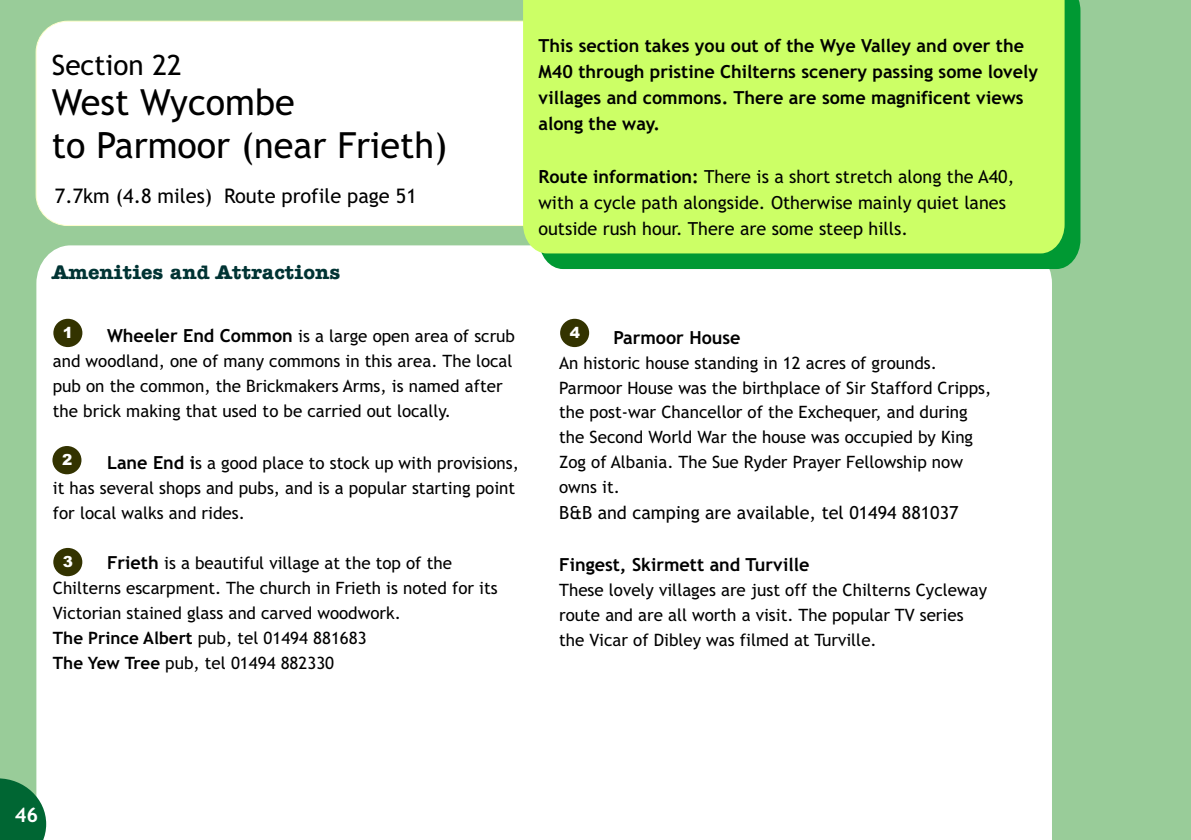
<style>
.page{position:relative;width:1191px;height:840px;background:#fff}
.page>*{position:absolute;margin:0;border:0;box-sizing:border-box;transform-origin:0 0}
.t1{font:36px "Trebuchet MS";color:#000}
.t2{font:28px "Trebuchet MS";color:#000}
.t3{font:20px "Trebuchet MS";color:#000}
.t4{font:700 20px "Amer Typewriter IT Cby BT";color:#033}
.t5{font:700 20px "Trebuchet MS";color:#fff}
.t6{font:700 18px/26.2px "Trebuchet MS";color:#000}
.t7{font:18px/26.2px "Trebuchet MS";color:#000}
.t8{font:17px/24.8px "Trebuchet MS";color:#000}
.t9{font:italic 900 15.4px "Arial";color:#fff}
.s1{font-weight:700;font-size:18px}
.s2{font-weight:700}
</style>
<div class="page">
<div style="left:0;top:0;width:1191px;height:839px;background:#9c9"></div>
<div style="left:36px;top:245px;width:1016px;height:594px;background:#fff"></div>
<div style="left:36px;top:21px;width:858px;height:204px;background:#fff;border:1px solid #ffc;border-radius:31px"></div>
<svg style="left:0;top:777px;width:46px;height:62px;background:#277e50"></svg>
<svg style="left:539px;top:0;width:541px;height:269px;background:#0a9d37"></svg>
<div style="left:523px;top:0;width:541px;height:253px;background:#cf6"></div>
<div style="left:53px;top:318px;width:29px;height:29px;background:#330;border-radius:50%"></div>
<div style="left:52px;top:446px;width:29px;height:28px;background:#330;border-radius:50%"></div>
<div style="left:53px;top:547px;width:29px;height:29px;background:#330;border-radius:50%"></div>
<div style="left:560px;top:318px;width:29px;height:29px;background:#330;border-radius:50%"></div>
<h2 class="t2" style="left:52px;top:54px;width:131px">Section 22</h2>
<h1 class="t1" style="left:52px;top:89px;width:244px">West Wycombe</h1>
<h1 class="t1" style="left:52px;top:131px;width:397px">to Parmoor (near Frieth)</h1>
<p class="t3" style="left:55px;top:188px;width:363px">7.7km (4.8 miles) Route profile page 51</p>
<p class="t4" style="left:52px;top:264px;width:290px">Amenities and Attractions</p>
<p class="t9" style="left:63px;top:327px;width:12px">1</p>
<p class="t8" style="left:53px;top:325px;width:464px;text-indent:54px"><span class="s1">Wheeler End Common</span> is a large open area of scrub and woodland, one of many commons in this area. The local pub on the common, the Brickmakers Arms, is named after the brick making that used to be carried out locally.</p>
<p class="t8" style="left:53px;top:452px;width:467px;text-indent:54px"><span class="s1">Lane End i</span>s a good place to stock up with provisions, it has several shops and pubs, and is a popular starting point for local walks and rides.</p>
<p class="t8" style="left:53px;top:552px;width:446px;text-indent:54px"><span class="s1">Frieth</span> is a beautiful village at the top of the Chilterns escarpment. The church in Frieth is noted for its Victorian stained glass and carved woodwork.<br><span class="s2">The Prince Albert</span> pub, tel 01494 881683<br><span class="s2">The Yew Tree</span> pub, tel 01494 882330</p>
<p class="t9" style="left:62px;top:454px;width:12px">2</p>
<p class="t9" style="left:63px;top:555px;width:12px">3</p>
<p class="t6" style="left:538px;top:34px;width:501px">This section takes you out of the Wye Valley and over the M40 through pristine Chilterns scenery passing some lovely villages and commons. There are some magnificent views along the way.</p>
<p class="t7" style="left:538px;top:165px;width:477px"><span class="s2">Route information:</span> There is a short stretch along the A40, with a cycle path alongside. Otherwise mainly quiet lanes outside rush hour. There are some steep hills.</p>
<p class="t9" style="left:569px;top:327px;width:12px">4</p>
<p class="t6" style="left:613px;top:326px;width:129px">Parmoor House</p>
<p class="t8" style="left:559px;top:352px;width:434px">An historic house standing in 12 acres of grounds.<br>Parmoor House was the birthplace of Sir Stafford Cripps, the post-war Chancellor of the Exchequer, and during the Second World War the house was occupied by King Zog of Albania. The Sue Ryder Prayer Fellowship now owns it.</p>
<p class="t7" style="left:559px;top:500px;width:401px">B&amp;B and camping are available, tel 01494 881037</p>
<p class="t6" style="left:559px;top:553px;width:252px">Fingest, Skirmett and Turville</p>
<p class="t8" style="left:559px;top:578px;width:429px">These lovely villages are just off the Chilterns Cycleway route and are all worth a visit. The popular TV series the Vicar of Dibley was filmed at Turville.</p>
<p class="t5" style="left:15px;top:806px;width:25px">46</p>
</div>
